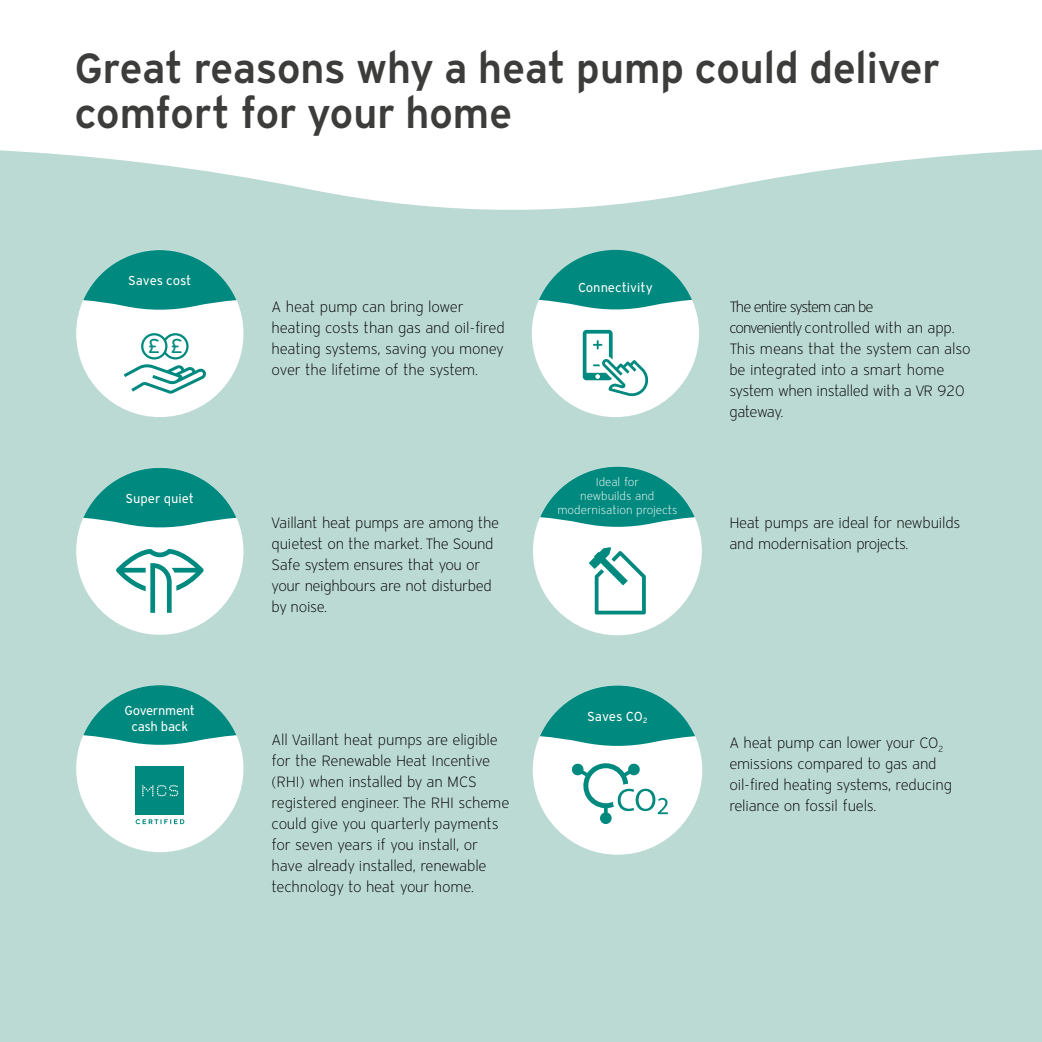
<style>
.page{position:relative;width:1042px;height:1042px;background:#fff}
.page>*{position:absolute;margin:0;border:0;box-sizing:border-box;transform-origin:0 0}
.t1{font:600 42px/45.5px "Vaillant 16";letter-spacing:-.015em;color:#3c3c3b}
.t2{font:20.12px "Vaillant 16";color:#00897e}
.t3{font:300 14.88px/21px "Vaillant 16";letter-spacing:-.02em;color:#000}
.t4{font:13.12px "Vaillant 14";letter-spacing:-.01em;color:#fff}
.t5{font:12.95px/15.8px "Vaillant 16";letter-spacing:-.02em;color:#fff;text-align:center}
.t6{font:12.95px "Vaillant 14";letter-spacing:-.01em;color:#fff}
.t7{font:300 11.55px/14.5px "Vaillant 16";color:#fff;text-align:center}
</style>
<div class="page">
<div style="left:0;top:150px;width:1042px;height:892px;background:#bcdad4"></div>
<div style="left:76px;top:467px;width:167px;height:168px;background:#fff;border-radius:50%"></div>
<svg style="left:83px;top:468px;width:153px;height:60px;background:#40a59c"></svg>
<svg style="left:116px;top:549px;width:88px;height:64px"></svg>
<div style="left:76px;top:250px;width:167px;height:167px;background:#fff;border-radius:50%"></div>
<svg style="left:83px;top:250px;width:153px;height:60px;background:#40a59c"></svg>
<svg style="left:124px;top:333px;width:82px;height:61px"></svg>
<div style="left:76px;top:685px;width:167px;height:167px;background:#fff;border-radius:50%"></div>
<svg style="left:83px;top:685px;width:153px;height:60px;background:#3fa59c"></svg>
<div style="left:135px;top:766px;width:49px;height:49px;background:#00897e"></div>
<svg style="left:142px;top:785px;width:36px;height:11px"></svg>
<svg style="left:136px;top:819px;width:48px;height:5px"></svg>
<div style="left:532px;top:250px;width:167px;height:167px;background:#fff;border-radius:50%"></div>
<svg style="left:539px;top:250px;width:153px;height:60px;background:#40a59c"></svg>
<svg style="left:583px;top:330px;width:65px;height:67px"></svg>
<div style="left:533px;top:466px;width:169px;height:169px;background:#fff;border-radius:50%"></div>
<svg style="left:540px;top:467px;width:155px;height:60px;background:#3fa49b"></svg>
<svg style="left:589px;top:547px;width:57px;height:67px"></svg>
<div style="left:533px;top:685px;width:169px;height:170px;background:#fff;border-radius:50%"></div>
<svg style="left:540px;top:685px;width:155px;height:61px;background:#40a59c"></svg>
<svg style="left:571px;top:763px;width:97px;height:61px"></svg>
<h1 class="t1" style="left:74px;top:44px;width:867px">Great reasons why a heat pump could deliver comfort for your home</h1>
<p class="t6" style="left:128px;top:272px;width:65px">Saves cost</p>
<h2 class="t2" style="left:148px;top:333px;width:37px">£ £</h2>
<p class="t5" style="left:125px;top:490px;width:70px">Super quiet</p>
<p class="t5" style="left:125px;top:702px;width:72px">Government cash back</p>
<p class="t3" style="left:272px;top:296px;width:234px">A heat pump can bring lower heating costs than gas and oil-fired heating systems, saving you money over the lifetime of the system.</p>
<p class="t3" style="left:272px;top:512px;width:229px">Vaillant heat pumps are among the quietest on the market. The Sound<br>Safe system ensures that you or your neighbours are not disturbed by noise.</p>
<p class="t3" style="left:272px;top:729px;width:239px">All Vaillant heat pumps are eligible for the Renewable Heat Incentive (RHI) when installed by an MCS registered engineer. The RHI scheme could give you quarterly payments for seven years if you install, or have already installed, renewable technology to heat your home.</p>
<p class="t5" style="left:578px;top:279px;width:76px">Connectivity</p>
<p class="t7" style="left:557px;top:474px;width:122px">Ideal for<br>newbuilds and modernisation projects</p>
<p class="t4" style="left:587px;top:708px;width:62px">Saves CO<sub>2</sub></p>
<p class="t3" style="left:729px;top:296px;width:243px">The entire system can be<br>conveniently controlled with an app.<br>This means that the system can also be integrated into a smart home system when installed with a VR 920 gateway.</p>
<p class="t3" style="left:729px;top:512px;width:233px">Heat pumps are ideal for newbuilds and modernisation projects.</p>
<p class="t3" style="left:729px;top:732px;width:224px">A heat pump can lower your CO<sub>2 </sub>emissions compared to gas and oil-fired heating systems, reducing reliance on fossil fuels.</p>
</div>
